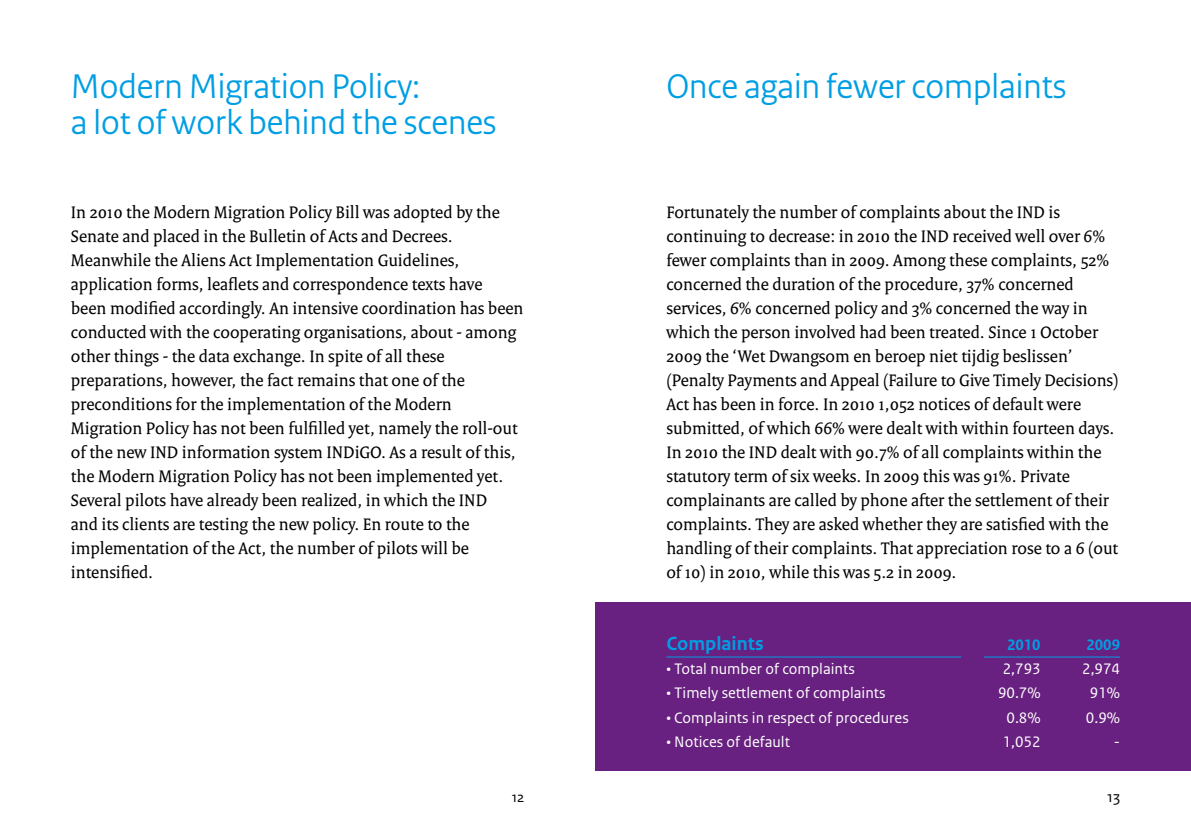
<style>
.page{position:relative;width:1191px;height:840px;background:#fff}
.page>*{position:absolute;margin:0;border:0;box-sizing:border-box;transform-origin:0 0}
.t1{font:36px/36px "Rijksoverheid Sans Heading";color:#009ee3}
.t2{font:700 20px "Rijksoverheid Sans Text";color:#009ee3}
.t3{font:18px/24px "Rijksoverheid Serif";color:#000}
.t4{font:16px "Rijksoverheid Sans Text";color:#fff}
.t5{font:700 16px "Rijksoverheid Sans Text";color:#009ee3}
.t6{font:16px "Rijksoverheid Sans Text";color:#000}
.t7{font:15px "Rijksoverheid Sans Text";color:#000}
</style>
<div class="page">
<div style="left:595px;top:602px;width:596px;height:168px;background:#682180"></div>
<hr style="left:666px;top:656px;width:295px;height:1px;background:#009ee3">
<hr style="left:984px;top:656px;width:136px;height:1px;background:#009ee3">
<h1 class="t1" style="left:71px;top:68px;width:427px">Modern Migration Policy:<br>a lot of work behind the scenes</h1>
<h1 class="t1" style="left:666px;top:68px;width:401px">Once again fewer complaints</h1>
<p class="t3" style="left:71px;top:200px;width:454px">In 2010 the Modern Migration Policy Bill was adopted by the Senate and placed in the Bulletin of Acts and Decrees.<br>Meanwhile the Aliens Act Implementation Guidelines, application forms, leaflets and correspondence texts have<br>been modified accordingly. An intensive coordination has been conducted with the cooperating organisations, about - among other things - the data exchange. In spite of all these preparations, however, the fact remains that one of the preconditions for the implementation of the Modern Migration Policy has not been fulfilled yet, namely the roll-out of the new IND information system INDiGO. As a result of this, the Modern Migration Policy has not been implemented yet.<br>Several pilots have already been realized, in which the IND<br>and its clients are testing the new policy. En route to the implementation of the Act, the number of pilots will be intensified.</p>
<p class="t3" style="left:666px;top:200px;width:453px">Fortunately the number of complaints about the IND is continuing to decrease: in 2010 the IND received well over 6% fewer complaints than in 2009. Among these complaints, 52% concerned the duration of the procedure, 37% concerned services, 6% concerned policy and 3% concerned the way in which the person involved had been treated. Since 1 October 2009 the ‘Wet Dwangsom en beroep niet tijdig beslissen’ (Penalty Payments and Appeal (Failure to Give Timely Decisions)<br>Act has been in force. In 2010 1,052 notices of default were submitted, of which 66% were dealt with within fourteen days.<br>In 2010 the IND dealt with 90.7% of all complaints within the statutory term of six weeks. In 2009 this was 91%. Private complainants are called by phone after the settlement of their complaints. They are asked whether they are satisfied with the handling of their complaints. That appreciation rose to a 6 (out of 10) in 2010, while this was 5.2 in 2009.</p>
<p class="t2" style="left:666px;top:632px;width:99px">Complaints</p>
<p class="t4" style="left:666px;top:659px;width:190px">• Total number of complaints</p>
<p class="t4" style="left:666px;top:683px;width:221px">• Timely settlement of complaints</p>
<p class="t4" style="left:666px;top:707px;width:244px">• Complaints in respect of procedures</p>
<p class="t4" style="left:666px;top:731px;width:125px">• Notices of default</p>
<p class="t5" style="left:1007px;top:635px;width:35px">2010</p>
<p class="t5" style="left:1086px;top:635px;width:35px">2009</p>
<p class="t4" style="left:1002px;top:659px;width:39px">2,793</p>
<p class="t4" style="left:1082px;top:659px;width:39px">2,974</p>
<p class="t4" style="left:998px;top:683px;width:44px">90.7%</p>
<p class="t4" style="left:1089px;top:683px;width:32px">91%</p>
<p class="t4" style="left:1006px;top:707px;width:36px">0.8%</p>
<p class="t4" style="left:1086px;top:707px;width:36px">0.9%</p>
<p class="t4" style="left:1002px;top:731px;width:39px">1,052</p>
<p class="t4" style="left:1113px;top:731px;width:8px">-</p>
<p class="t7" style="left:512px;top:787px;width:14px">12</p>
<p class="t6" style="left:1107px;top:786px;width:14px">13</p>
</div>
